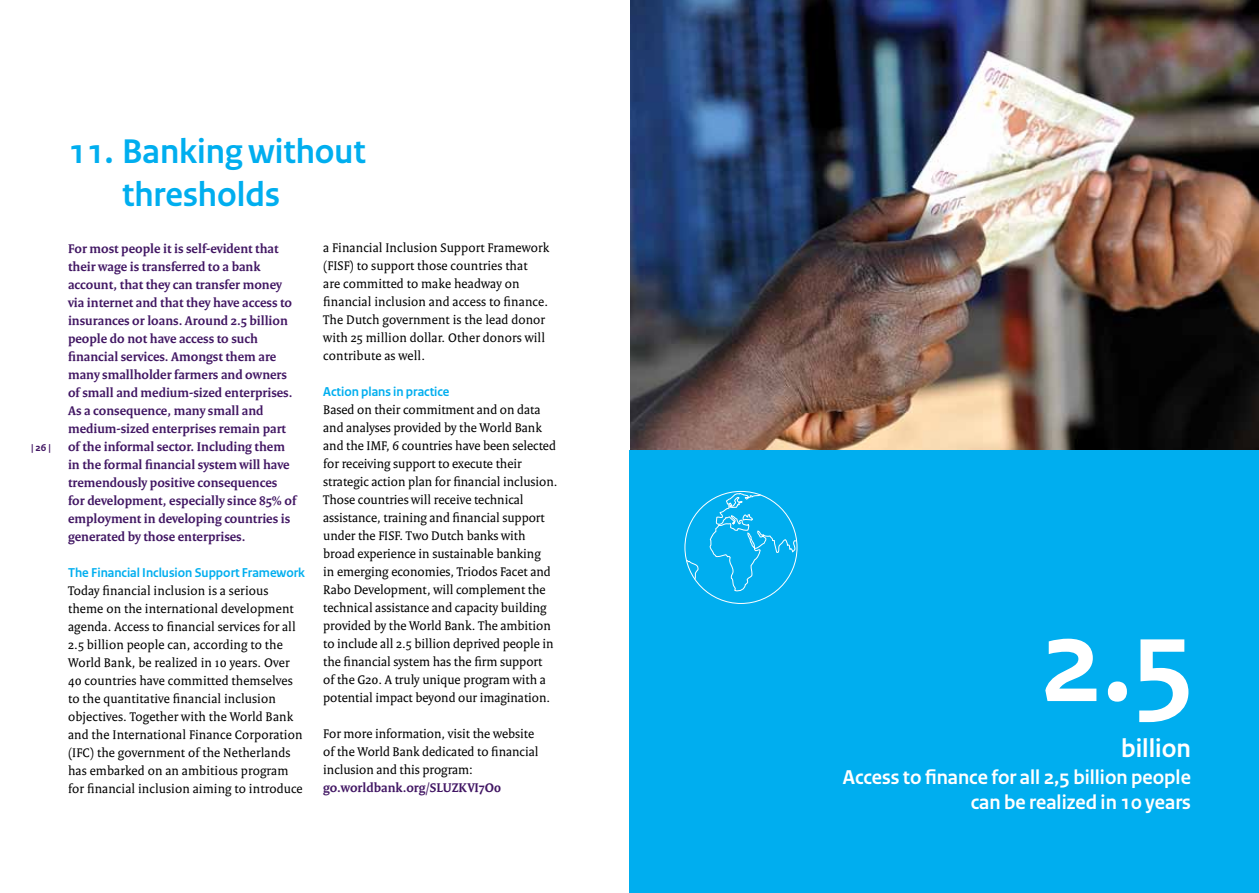
<style>
.page{position:relative;width:1259px;height:893px;background:#fff}
.page>*{position:absolute;margin:0;border:0;box-sizing:border-box;transform-origin:0 0}
.t1{font:700 124.5px "Rijksoverheid Sans";color:#fff}
.t2{font:700 36px/43.2px "Rijksoverheid Sans";color:#00aeef}
.t3{font:700 27px "Rijksoverheid Sans";color:#fff}
.t4{font:700 21px/25.2px "Rijksoverheid Sans";color:#fff;text-align:right}
.t5{font:13.5px/18px "Rijksoverheid Serif";color:#000}
.t6{font:700 13.5px/18px "Rijksoverheid Serif";color:#411663}
.t7{font:700 13.5px "Rijksoverheid Sans";color:#00aeef}
.t8{font:700 10.5px "Rijksoverheid Sans Text";color:#411663}
</style>
<div class="page">
<img style="left:630px;top:0;width:629px;height:450px">
<div style="left:629px;top:451px;width:630px;height:442px;background:#00aeef"></div>
<svg style="left:686px;top:491px;width:111px;height:101px"></svg>
<p class="t8" style="left:31px;top:441px;width:22px">| 26 |</p>
<h2 class="t2" style="left:122px;top:130px;width:245px;text-indent:-54px">11. Banking without thresholds</h2>
<p class="t6" style="left:68px;top:239px;width:230px">For most people it is self-evident that their wage is transferred to a bank account, that they can transfer money via internet and that they have access to insurances or loans. Around 2.5 billion people do not have access to such financial services. Amongst them are many smallholder farmers and owners of small and medium-sized enterprises.<br>As a consequence, many small and medium-sized enterprises remain part of the informal sector. Including them in the formal financial system will have tremendously positive consequences for development, especially since 85% of employment in developing countries is generated by those enterprises.</p>
<p class="t7" style="left:68px;top:565px;width:238px">The Financial Inclusion Support Framework</p>
<p class="t5" style="left:68px;top:581px;width:236px">Today financial inclusion is a serious theme on the international development agenda. Access to financial services for all 2.5 billion people can, according to the World Bank, be realized in 10 years. Over 40 countries have committed themselves to the quantitative financial inclusion objectives. Together with the World Bank and the International Finance Corporation (IFC) the government of the Netherlands has embarked on an ambitious program for financial inclusion aiming to introduce</p>
<p class="t5" style="left:323px;top:239px;width:227px">a Financial Inclusion Support Framework (FISF) to support those countries that<br>are committed to make headway on financial inclusion and access to finance.<br>The Dutch government is the lead donor with 25 million dollar. Other donors will contribute as well.</p>
<p class="t7" style="left:323px;top:384px;width:128px">Action plans in practice</p>
<p class="t5" style="left:323px;top:401px;width:236px">Based on their commitment and on data and analyses provided by the World Bank and the IMF, 6 countries have been selected for receiving support to execute their strategic action plan for financial inclusion.<br>Those countries will receive technical assistance, training and financial support under the FISF. Two Dutch banks with broad experience in sustainable banking<br>in emerging economies, Triodos Facet and Rabo Development, will complement the technical assistance and capacity building provided by the World Bank. The ambition to include all 2.5 billion deprived people in the financial system has the firm support<br>of the G20. A truly unique program with a potential impact beyond our imagination.</p>
<p class="t5" style="left:323px;top:725px;width:217px">For more information, visit the website of the World Bank dedicated to financial inclusion and this program:</p>
<p class="t6" style="left:323px;top:779px;width:179px">go.worldbank.org/SLUZKVI7O0</p>
<h1 class="t1" style="left:1039px;top:590px;width:157px">2.5</h1>
<h3 class="t3" style="left:1121px;top:733px;width:71px">billion</h3>
<h3 class="t4" style="left:843px;top:765px;width:349px">Access to finance for all 2,5 billion people can be realized in 10 years</h3>
</div>
